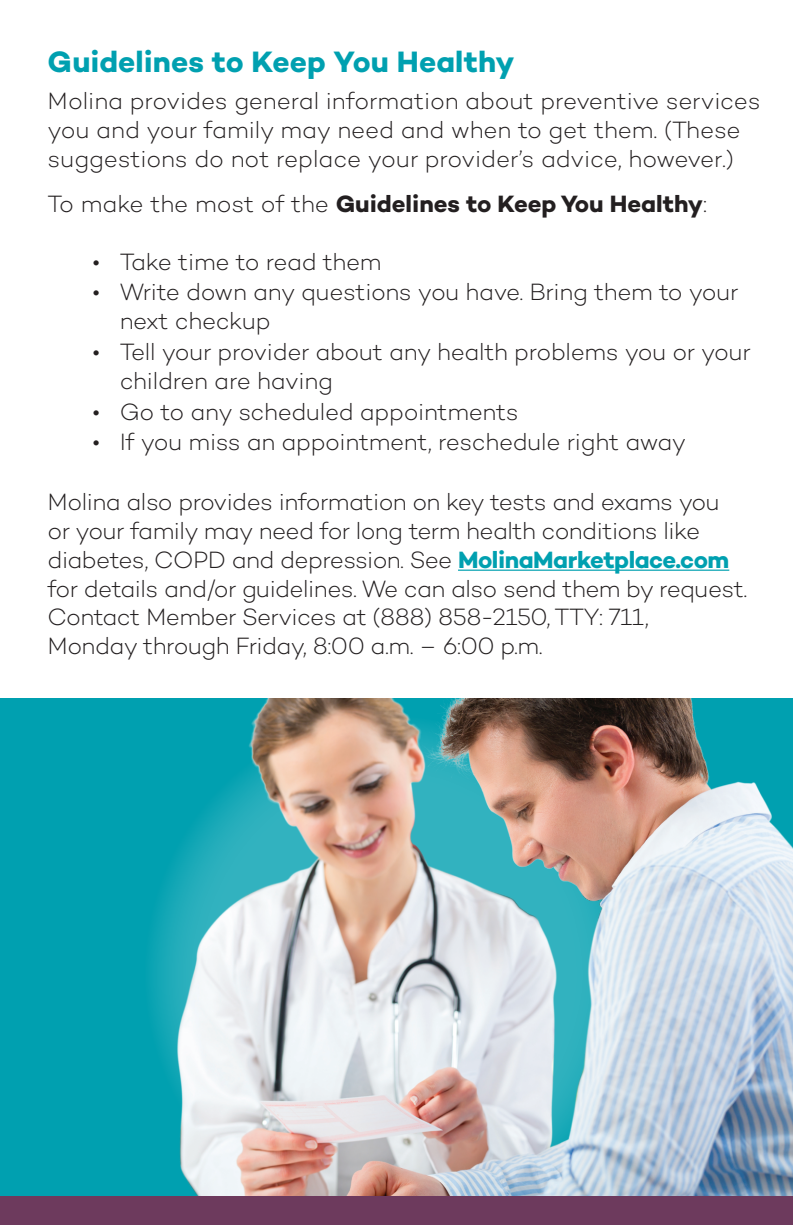
<style>
.page{position:relative;width:793px;height:1225px;background:#fff}
.page>*{position:absolute;margin:0;border:0;box-sizing:border-box;transform-origin:0 0}
.t1{font:700 30px "Campton";letter-spacing:.005em;color:#00a0b0}
.t2{font:300 24px/28.8px "Campton";letter-spacing:-.02em;color:#231f20}
.t3{font:700 24px "Campton";color:#231f20}
.s1{font-weight:300}
.s2{font-weight:700;color:#00a0b0}
</style>
<div class="page">
<hr style="left:457px;top:569px;width:271px;height:1px;background:#00a0b0">
<div style="left:0;top:698px;width:792px;height:500px;background:#00a0b0"></div>
<img style="left:152px;top:698px;width:640px;height:497px">
<div style="left:0;top:1195px;width:792px;height:29px;background:#6d3a5d"></div>
<h2 class="t1" style="left:48px;top:42px;width:468px">Guidelines to Keep You Healthy</h2>
<p class="t2" style="left:48px;top:86px;width:714px">Molina provides general information about preventive services you and your family may need and when to get them. (These suggestions do not replace your provider’s advice, however.)</p>
<p class="t3" style="left:48px;top:188px;width:660px"><span class="s1">To make the most of the</span> Guidelines to Keep You Healthy<span class="s1">:</span></p>
<p class="t2" style="left:93px;top:246px;width:290px">• Take time to read them</p>
<p class="t2" style="left:120px;top:277px;width:620px;text-indent:-27px">• Write down any questions you have. Bring them to your next checkup</p>
<p class="t2" style="left:120px;top:337px;width:632px;text-indent:-27px">• Tell your provider about any health problems you or your children are having</p>
<p class="t2" style="left:93px;top:396px;width:427px">• Go to any scheduled appointments</p>
<p class="t2" style="left:93px;top:427px;width:594px">• If you miss an appointment, reschedule right away</p>
<p class="t2" style="left:48px;top:487px;width:700px">Molina also provides information on key tests and exams you or your family may need for long term health conditions like diabetes, COPD and depression. See <span class="s2">MolinaMarketplace.com </span>for details and/or guidelines. We can also send them by request.<br>Contact Member Services at (888) 858-2150, TTY: 711,<br>Monday through Friday, 8:00 a.m. – 6:00 p.m.</p>
</div>
